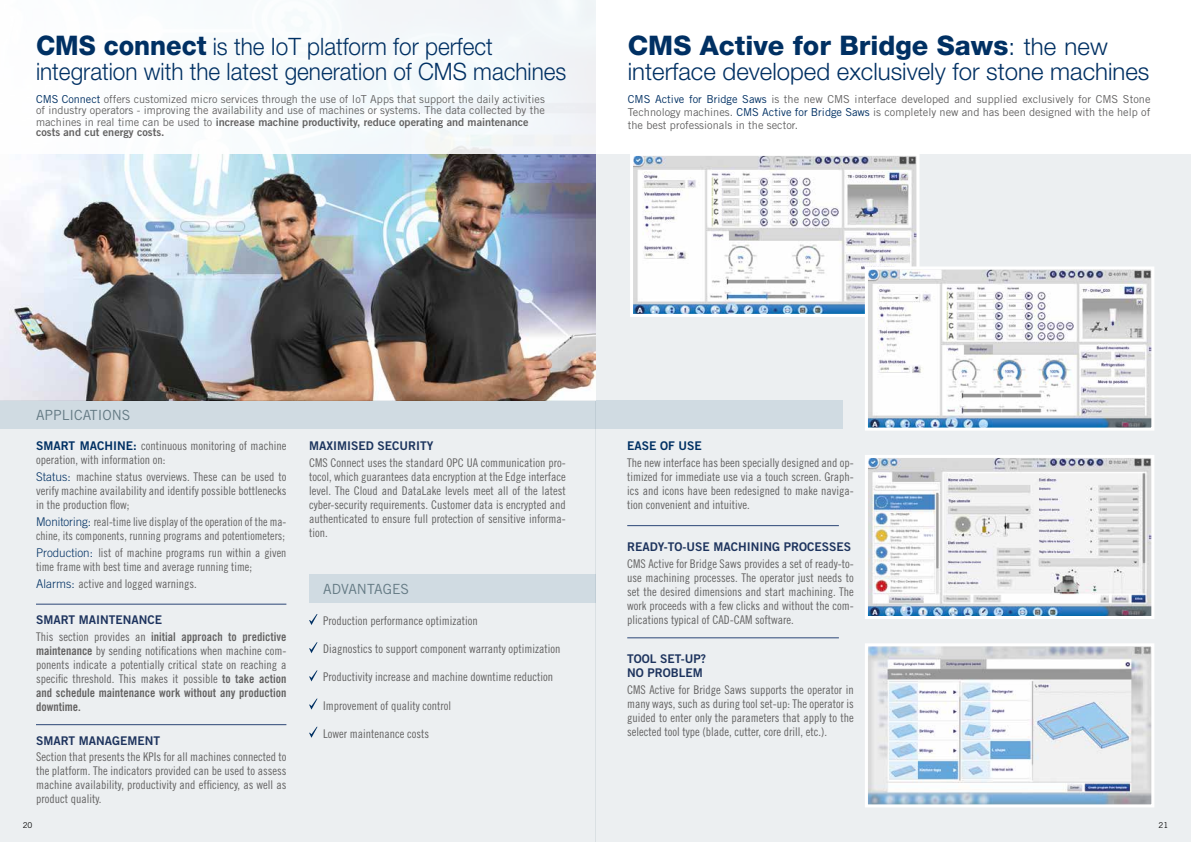
<style>
.page{position:relative;width:1191px;height:842px;background:#fff}
.page>*{position:absolute;margin:0;border:0;box-sizing:border-box;transform-origin:0 0}
.t1{font:800 27px "Helvetica Neue LT Std";color:#003063}
.t2{font:300 24px/25px "Helvetica Neue LT Std";color:#003063;scale:.94 1}
.t3{font:300 24px "Helvetica Neue LT Std";color:#003063}
.t4{font:14px "Trade Gothic LT Std";color:#647a84}
.t5{font:12px/14px "Trade Gothic LT Std Cn 18";color:#646363;text-align:justify}
.t6{font:12px/14px "Trade Gothic LT Std Cn 18";color:#646363;scale:.96 1}
.t7{font:12px/14px "Trade Gothic LT Std Bd Cn 20";color:#646363}
.t8{font:12px/14px "Trade Gothic LT Std Bd 2";color:#1e345e}
.t9{font:12px "Trade Gothic LT Std Bd 2";color:#1d355e}
.t10{font:12px "Trade Gothic LT Std Bd 2";color:#003063}
.t11{font:11px/13px "Trade Gothic LT Std";color:#646363}
.t12{font:11px/10px "Trade Gothic LT Std Bd 2";color:#646363}
.t13{font:8px "Trade Gothic LT Std";color:#000}
.s1{font-weight:800;font-size:27px}
.s2{color:#003063}
.s3{font-family:"Trade Gothic LT Std"}
.s4{font-weight:300;font-size:24px}
.s5{font-family:"Trade Gothic LT Std Bd 2";color:#003063}
.s6{font-family:"Trade Gothic LT Std";font-weight:300;color:#003063}
.s7{font-family:"Trade Gothic LT Std Cn 18"}
.s8{font-family:"Trade Gothic LT Std Bd Cn 20"}
</style>
<div class="page">
<div style="left:595px;top:154px;width:596px;height:688px;background:#eceff1"></div>
<div style="left:0;top:400px;width:843px;height:29px;background:#d0dbe2"></div>
<img style="left:0;top:154px;width:595px;height:246px">
<div style="left:0;top:0;width:595px;height:154px;background:#f7fbfc"></div>
<img style="left:634px;top:157px;width:281px;height:156px">
<div style="left:630px;top:153px;width:289px;height:164px;border:3px solid #fff"></div>
<img style="left:869px;top:270px;width:281px;height:157px">
<div style="left:865px;top:266px;width:289px;height:165px;border:3px solid #fff"></div>
<img style="left:869px;top:459px;width:281px;height:156px">
<div style="left:865px;top:455px;width:289px;height:164px;border:3px solid #fff"></div>
<img style="left:869px;top:647px;width:281px;height:156px">
<div style="left:865px;top:643px;width:289px;height:164px;border:3px solid #fff"></div>
<div style="left:0;top:400px;width:595px;height:442px;background:#eceff1"></div>
<hr style="left:36px;top:604px;width:250px;height:1px;background:#2f4b7d">
<hr style="left:36px;top:724px;width:250px;height:1px;background:#2f4b7d">
<hr style="left:627px;top:525px;width:212px;height:1px;background:#2f4b7d">
<hr style="left:627px;top:638px;width:212px;height:1px;background:#2f4b7d">
<svg style="left:309px;top:614px;width:8px;height:11px"></svg>
<svg style="left:309px;top:642px;width:8px;height:11px"></svg>
<svg style="left:309px;top:670px;width:8px;height:11px"></svg>
<svg style="left:309px;top:699px;width:8px;height:11px"></svg>
<svg style="left:309px;top:727px;width:8px;height:11px"></svg>
<h2 class="t2" style="left:36px;top:34px;width:566px"><span class="s1">CMS connect</span> is the IoT platform for perfect integration with the latest generation of CMS machines</h2>
<p class="t11" style="left:36px;top:94px;width:510px;line-height:11px"><span class="s2">CMS Connect</span> offers customized micro services through the use of IoT Apps that support the daily activities of industry operators - improving the availability and use of machines or systems. The data collected by the</p>
<p class="t12" style="left:36px;top:117px;width:494px"><span class="s3">machines in real time can be used to</span> increase machine productivity, reduce operating and maintenance costs and cut energy costs.</p>
<h1 class="t1" style="left:628px;top:30px;width:481px">CMS Active for Bridge Saws<span class="s4">: the new</span></h1>
<h2 class="t3" style="left:628px;top:57px;width:523px">interface developed exclusively for stone machines</h2>
<p class="t11" style="left:628px;top:93px;width:524px;text-align:justify"><span class="s2">CMS Active for Bridge Saws</span> is the new CMS interface developed and supplied exclusively for CMS Stone Technology machines. <span class="s2">CMS Active for Bridge Saws</span> is completely new and has been designed with the help of the best professionals in the sector.</p>
<p class="t4" style="left:36px;top:406px;width:96px">APPLICATIONS</p>
<p class="t5" style="left:36px;top:439px;width:252px"><span class="s5">SMART MACHINE:</span> continuous monitoring of machine operation, with information on:</p>
<p class="t5" style="left:36px;top:470px;width:252px"><span class="s6">Status:</span> machine status overviews. These can be used to verify machine availability and identify possible bottlenecks in the production flow;</p>
<p class="t6" style="left:36px;top:514px;width:262px"><span class="s6">Monitoring:</span> real-time live display of the operation of the ma&shy;chine, its components, running programs and potentiometers;</p>
<p class="t5" style="left:36px;top:545px;width:252px"><span class="s6">Production:</span> list of machine programs run within a given time frame with best time and average running time;</p>
<p class="t5" style="left:36px;top:576px;width:162px"><span class="s6">Alarms:</span> active and logged warnings.</p>
<p class="t8" style="left:36px;top:613px;width:128px">SMART MAINTENANCE</p>
<p class="t7" style="left:36px;top:629px;width:252px"><span class="s7">This section provides an</span> initial approach to predictive</p>
<p class="t5" style="left:36px;top:643px;width:252px"><span class="s8">maintenance</span> by sending notifications when machine com&shy;ponents indicate a potentially critical state on reaching a specific threshold. This makes it possible <span class="s8">to take action</span></p>
<p class="t7" style="left:36px;top:685px;width:252px">and schedule maintenance work without any production downtime.</p>
<p class="t8" style="left:36px;top:733px;width:126px">SMART MANAGEMENT</p>
<p class="t5" style="left:36px;top:750px;width:252px">Section that presents the KPIs for all machines connected to the platform. The indicators provided can be used to assess machine availability, productivity and efficiency, as well as product quality.</p>
<p class="t9" style="left:309px;top:438px;width:126px">MAXIMISED SECURITY</p>
<p class="t5" style="left:309px;top:456px;width:258px">CMS Connect uses the standard OPC UA communication pro&shy;tocol, which guarantees data encryption at the Edge interface level. The Cloud and DataLake levels meet all of the latest cyber-security requirements. Customer data is encrypted and authenticated to ensure full protection of sensitive informa&shy;tion.</p>
<p class="t4" style="left:323px;top:581px;width:87px">ADVANTAGES</p>
<p class="t5" style="left:323px;top:614px;width:156px">Production performance optimization</p>
<p class="t5" style="left:323px;top:642px;width:239px">Diagnostics to support component warranty optimization</p>
<p class="t5" style="left:323px;top:670px;width:231px">Productivity increase and machine downtime reduction</p>
<p class="t5" style="left:323px;top:698px;width:129px">Improvement of quality control</p>
<p class="t5" style="left:323px;top:726px;width:107px">Lower maintenance costs</p>
<p class="t10" style="left:627px;top:438px;width:76px">EASE OF USE</p>
<p class="t5" style="left:627px;top:456px;width:228px">The new interface has been specially designed and op&shy;timized for immediate use via a touch screen. Graph&shy;ics and icons have been redesigned to make naviga&shy;tion convenient and intuitive.</p>
<p class="t8" style="left:627px;top:540px;width:225px">READY-TO-USE MACHINING PROCESSES</p>
<p class="t5" style="left:627px;top:557px;width:228px">CMS Active for Bridge Saws provides a set of ready-to&shy;use machining processes. The operator just needs to set the desired dimensions and start machining. The work proceeds with a few clicks and without the com&shy;plications typical of CAD-CAM software.</p>
<p class="t8" style="left:627px;top:652px;width:80px">TOOL SET-UP?<br>NO PROBLEM</p>
<p class="t5" style="left:627px;top:683px;width:228px">CMS Active for Bridge Saws supports the operator in many ways, such as during tool set-up: The operator is guided to enter only the parameters that apply to the selected tool type (blade, cutter, core drill, etc.).</p>
<p class="t13" style="left:23px;top:820px;width:11px">20</p>
<p class="t13" style="left:1158px;top:820px;width:11px">21</p>
</div>
